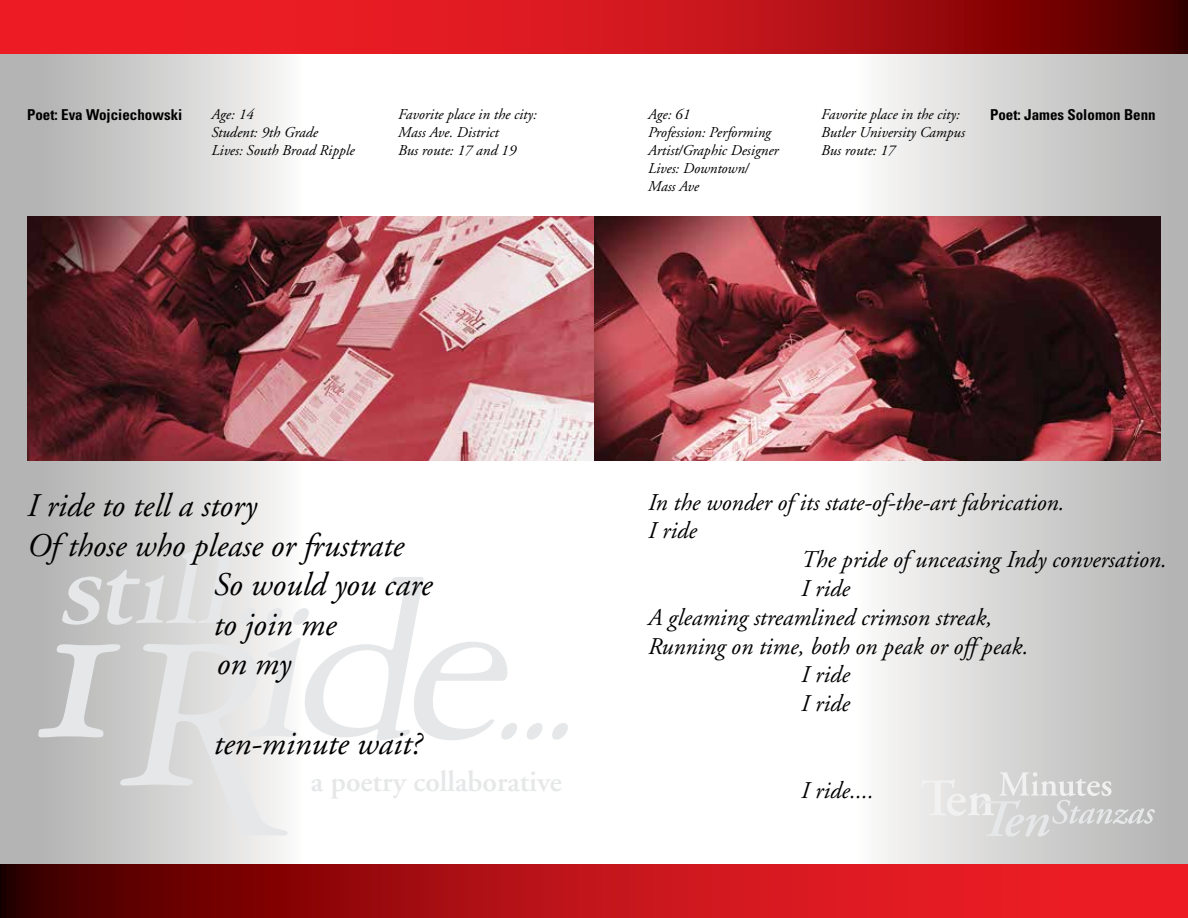
<style>
.page{position:relative;width:1188px;height:918px;background:#fff}
.page>*{position:absolute;margin:0;border:0;box-sizing:border-box;transform-origin:0 0}
.t1{font:italic 33px "Adobe Garamond";color:#000}
.t2{font:600 29.55px "Adobe Garamond";color:#e6e7e8}
.t3{font:italic 24px "Adobe Garamond";color:#000}
.t4{font:italic 15px/18px "Adobe Garamond";color:#000}
.t5{font:700 condensed 15px "Univers";color:#000}
</style>
<div class="page">
<div style="left:808px;top:31px;width:380px;height:887px;background:linear-gradient(to right,#fff,#afafae)"></div>
<div style="left:0;top:31px;width:380px;height:887px;background:linear-gradient(to right,#ababaa,#fff)"></div>
<svg style="left:38px;top:549px;width:479px;height:286px"></svg>
<svg style="left:527px;top:723px;width:16px;height:17px"></svg>
<svg style="left:552px;top:723px;width:16px;height:17px"></svg>
<svg style="left:921px;top:772px;width:234px;height:65px;background:#d5d5d5"></svg>
<svg style="left:0;top:0;width:1188px;height:54px;background:#c01319"></svg>
<svg style="left:0;top:864px;width:1188px;height:54px;background:#af1015"></svg>
<img style="left:594px;top:216px;width:567px;height:244px">
<img style="left:27px;top:216px;width:567px;height:244px">
<p class="t5" style="left:27px;top:105px;width:157px">Poet: Eva Wojciechowski</p>
<p class="t4" style="left:212px;top:105px;width:145px">Age: 14<br>Student: 9th Grade<br>Lives: South Broad Ripple</p>
<p class="t4" style="left:398px;top:105px;width:140px">Favorite place in the city:<br>Mass Ave. District<br>Bus route: 17 and 19</p>
<p class="t4" style="left:648px;top:105px;width:132px">Age: 61<br>Profession: Performing<br>Artist/Graphic Designer<br>Lives: Downtown/<br>Mass Ave</p>
<p class="t4" style="left:821px;top:105px;width:145px">Favorite place in the city:<br>Butler University Campus<br>Bus route: 17</p>
<p class="t5" style="left:990px;top:105px;width:167px">Poet: James Solomon Benn</p>
<h1 class="t1" style="left:27px;top:488px;width:231px">I ride to tell a story</h1>
<h1 class="t1" style="left:27px;top:528px;width:378px">Of those who please or frustrate</h1>
<h1 class="t1" style="left:214px;top:567px;width:220px">So would you care</h1>
<h1 class="t1" style="left:214px;top:607px;width:124px">to join me</h1>
<h1 class="t1" style="left:217px;top:646px;width:76px">on my</h1>
<h1 class="t1" style="left:214px;top:726px;width:209px">ten-minute wait?</h1>
<h2 class="t2" style="left:311px;top:766px;width:252px">a poetry collaborative</h2>
<h3 class="t3" style="left:648px;top:489px;width:418px">In the wonder of its state-of-the-art fabrication.</h3>
<h3 class="t3" style="left:648px;top:518px;width:50px">I ride</h3>
<h3 class="t3" style="left:801px;top:547px;width:367px">The pride of unceasing Indy conversation.</h3>
<h3 class="t3" style="left:801px;top:576px;width:50px">I ride</h3>
<h3 class="t3" style="left:648px;top:604px;width:346px">A gleaming streamlined crimson streak,</h3>
<h3 class="t3" style="left:648px;top:633px;width:382px">Running on time, both on peak or off peak.</h3>
<h3 class="t3" style="left:801px;top:662px;width:50px">I ride</h3>
<h3 class="t3" style="left:801px;top:691px;width:50px">I ride</h3>
<h3 class="t3" style="left:801px;top:777px;width:74px">I ride....</h3>
</div>
